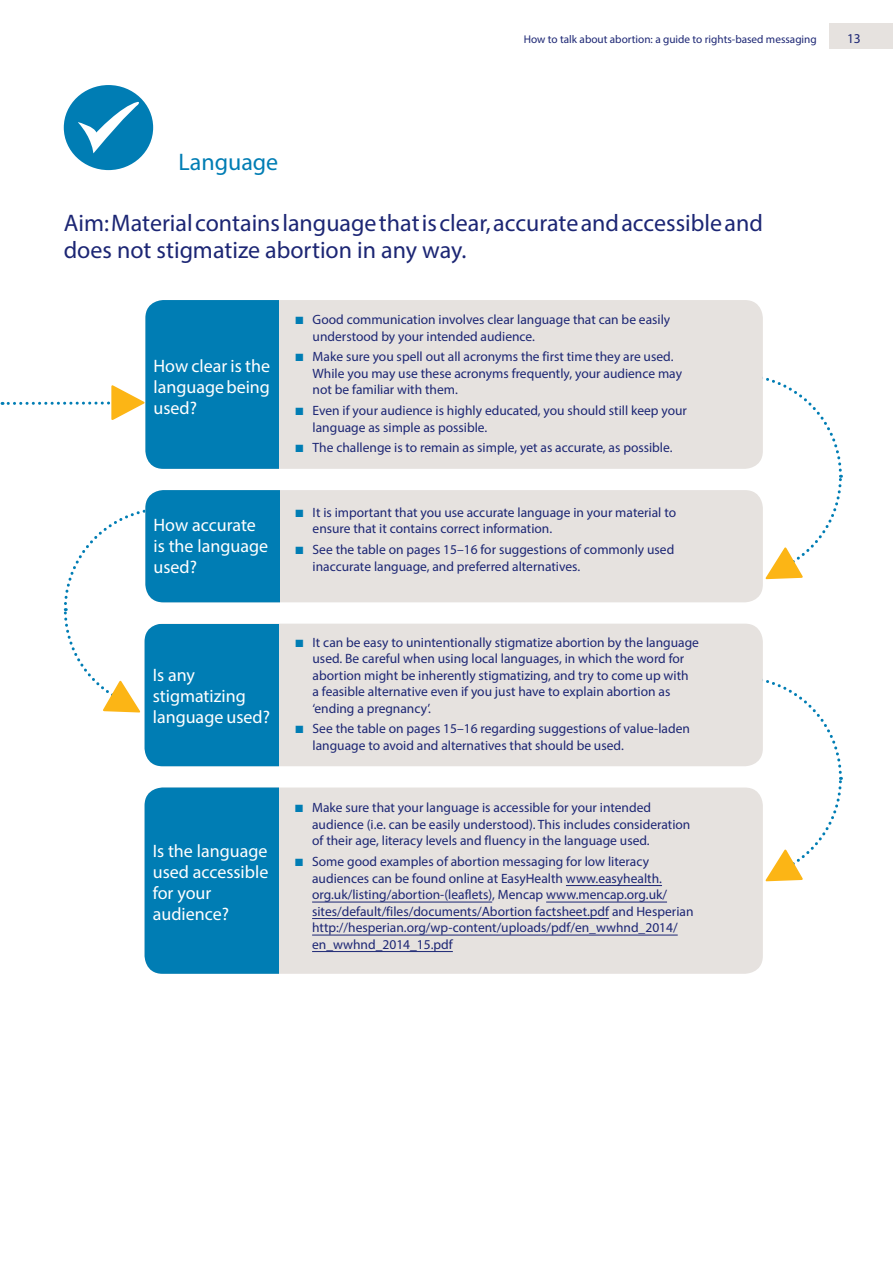
<style>
.page{position:relative;width:893px;height:1263px;background:#fff}
.page>*{position:absolute;margin:0;border:0;box-sizing:border-box;transform-origin:0 0}
.t1{font:24px/27px "Myriad Pro";color:#1c2674}
.t2{font:24px "Myriad Pro";color:#007db4}
.t3{font:18px/21px "Myriad Pro";color:#fff}
.t4{font:13.5px/16.5px "Myriad Pro";color:#1c2674}
.t5{font:11.25px "Myriad Pro";color:#1c2674}
.s1{color:#007db4}
</style>
<div class="page">
<div style="left:829px;top:23px;width:64px;height:26px;background:#e6e2df"></div>
<svg style="left:752px;top:378px;width:91px;height:201px"></svg>
<svg style="left:752px;top:680px;width:91px;height:201px"></svg>
<svg style="left:63px;top:509px;width:82px;height:203px"></svg>
<svg style="left:2px;top:385px;width:143px;height:35px"></svg>
<div style="left:145px;top:300px;width:618px;height:169px;background:#e6e2df;border-radius:18px"></div>
<div style="left:145px;top:300px;width:134px;height:169px;background:#007db4"></div>
<div style="left:145px;top:490px;width:618px;height:112px;background:#e6e2df;border-radius:18px"></div>
<div style="left:145px;top:490px;width:134px;height:112px;background:#007db4"></div>
<div style="left:145px;top:624px;width:618px;height:142px;background:#e6e2df;border-radius:18px"></div>
<div style="left:145px;top:624px;width:134px;height:142px;background:#007db4"></div>
<div style="left:145px;top:787px;width:618px;height:187px;background:#e6e2df;border-radius:18px"></div>
<div style="left:145px;top:788px;width:134px;height:186px;background:#007db4"></div>
<hr style="left:566px;top:885px;width:96px;height:1px;background:#1c2674">
<hr style="left:312px;top:902px;width:180px;height:1px;background:#1c2674">
<hr style="left:546px;top:902px;width:121px;height:1px;background:#1c2674">
<hr style="left:312px;top:918px;width:297px;height:1px;background:#1c2674">
<hr style="left:312px;top:935px;width:366px;height:1px;background:#1c2674">
<hr style="left:312px;top:951px;width:141px;height:1px;background:#1c2674">
<svg style="left:64px;top:85px;width:89px;height:85px"></svg>
<h1 class="t2" style="left:178px;top:147px;width:101px">Language</h1>
<p class="t5" style="left:524px;top:32px;width:294px">How to talk about abortion: a guide to rights-based messaging</p>
<p class="t4" style="left:847px;top:30px;width:15px">13</p>
<h1 class="t1" style="left:64px;top:209px;width:701px">Aim: Material contains language that is clear, accurate and accessible and does not stigmatize abortion in any way.</h1>
<h2 class="t3" style="left:154px;top:356px;width:118px;text-align:justify">How clear is the language being used?</h2>
<h2 class="t3" style="left:154px;top:514px;width:116px">How accurate is the language used?</h2>
<h2 class="t3" style="left:153px;top:664px;width:119px">Is any stigmatizing language used?</h2>
<h2 class="t3" style="left:153px;top:840px;width:117px">Is the language used accessible for your audience?</h2>
<p class="t4" style="left:313px;top:311px;width:359px;text-indent:-17px"><span class="s1">■</span> Good communication involves clear language that can be easily understood by your intended audience.</p>
<p class="t4" style="left:313px;top:348px;width:371px;text-indent:-17px"><span class="s1">■</span> Make sure you spell out all acronyms the first time they are used.<br>While you may use these acronyms frequently, your audience may not be familiar with them.</p>
<p class="t4" style="left:313px;top:402px;width:376px;text-indent:-17px"><span class="s1">■</span> Even if your audience is highly educated, you should still keep your language as simple as possible.</p>
<p class="t4" style="left:296px;top:439px;width:378px"><span class="s1">■</span> The challenge is to remain as simple, yet as accurate, as possible.</p>
<p class="t4" style="left:313px;top:504px;width:365px;text-indent:-17px"><span class="s1">■</span> It is important that you use accurate language in your material to ensure that it contains correct information.</p>
<p class="t4" style="left:313px;top:541px;width:363px;text-indent:-17px"><span class="s1">■</span> See the table on pages 15–16 for suggestions of commonly used inaccurate language, and preferred alternatives.</p>
<p class="t4" style="left:313px;top:633px;width:388px;text-indent:-17px"><span class="s1">■</span> It can be easy to unintentionally stigmatize abortion by the language used. Be careful when using local languages, in which the word for abortion might be inherently stigmatizing, and try to come up with<br>a feasible alternative even if you just have to explain abortion as ‘ending a pregnancy’.</p>
<p class="t4" style="left:313px;top:720px;width:379px;text-indent:-17px"><span class="s1">■</span> See the table on pages 15–16 regarding suggestions of value-laden language to avoid and alternatives that should be used.</p>
<p class="t4" style="left:312px;top:799px;width:380px;text-indent:-17px"><span class="s1">■</span> Make sure that your language is accessible for your intended audience (i.e. can be easily understood). This includes consideration of their age, literacy levels and fluency in the language used.</p>
<p class="t4" style="left:312px;top:853px;width:383px;text-indent:-17px"><span class="s1">■</span> Some good examples of abortion messaging for low literacy audiences can be found online at EasyHealth www.easyhealth. org.uk/listing/abortion-(leaflets), Mencap www.mencap.org.uk/ sites/default/files/documents/Abortion factsheet.pdf and Hesperian http://hesperian.org/wp-content/uploads/pdf/en_wwhnd_2014/ en_wwhnd_2014_15.pdf</p>
</div>
